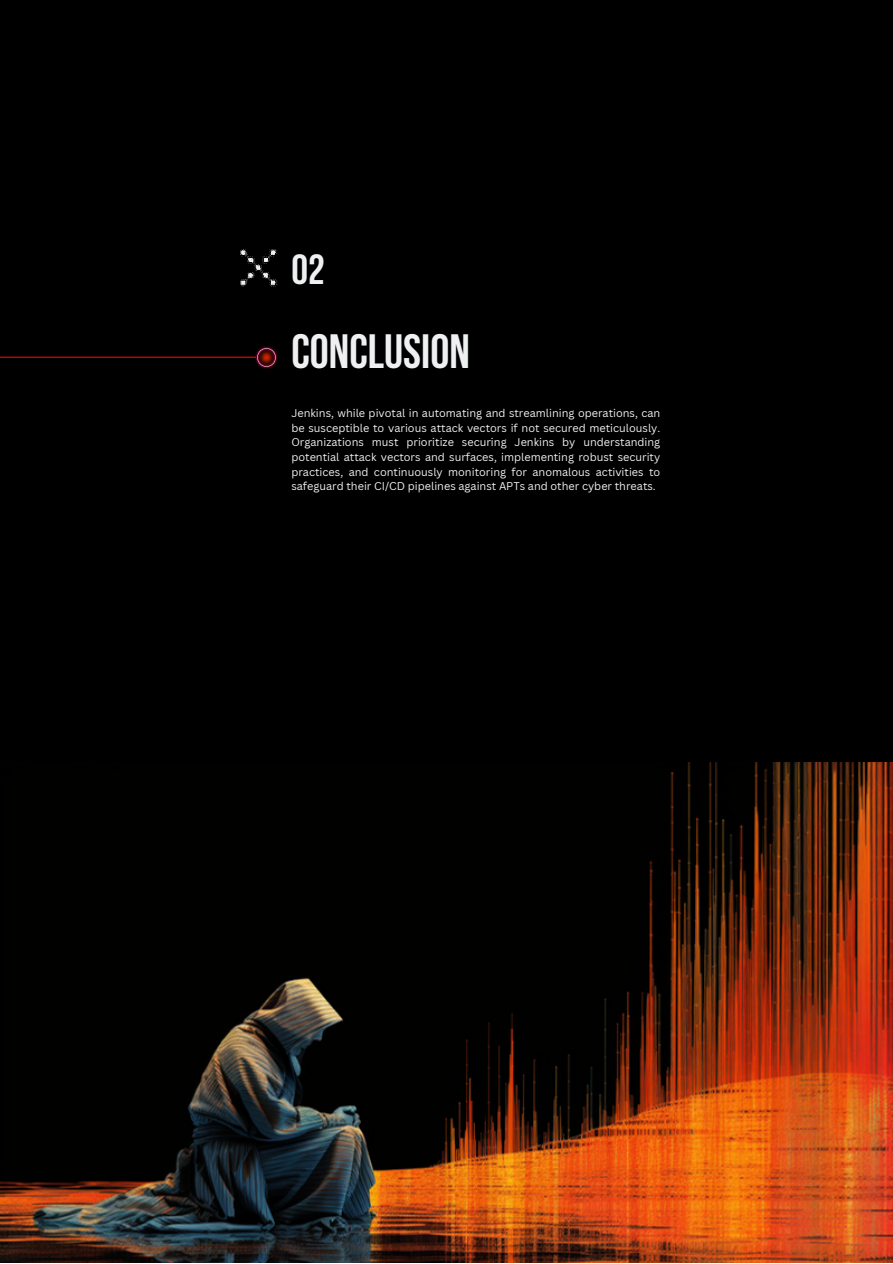
<style>
.page{position:relative;width:893px;height:1264px;background:#fff}
.page>*{position:absolute;margin:0;border:0;box-sizing:border-box;transform-origin:0 0}
.t1{font:700 48px "Bebas Neue";color:#eff0f2}
.t2{font:700 42px "Bebas Neue";color:#eff0f2}
.t3{font:10.95px/14.5px "Canva Sans";color:#eff0f2;text-align:justify}
</style>
<div class="page">
<div style="left:0;top:0;width:892px;height:1262px;background:#000"></div>
<svg style="left:240px;top:249px;width:37px;height:37px"></svg>
<img style="left:255px;top:346px;width:22px;height:22px">
<img style="left:256px;top:347px;width:20px;height:20px">
<hr style="left:0;top:356px;width:256px;height:2px;background:#f00">
<img style="left:0;top:762px;width:892px;height:500px">
<p class="t2" style="left:291px;top:252px;width:35px">02</p>
<p class="t1" style="left:291px;top:332px;width:180px">CONCLUSION</p>
<p class="t3" style="left:291px;top:406px;width:370px">Jenkins, while pivotal in automating and streamlining operations, can be susceptible to various attack vectors if not secured meticulously.<br>Organizations must prioritize securing Jenkins by understanding potential attack vectors and surfaces, implementing robust security practices, and continuously monitoring for anomalous activities to safeguard their CI/CD pipelines against APTs and other cyber threats.</p>
</div>
